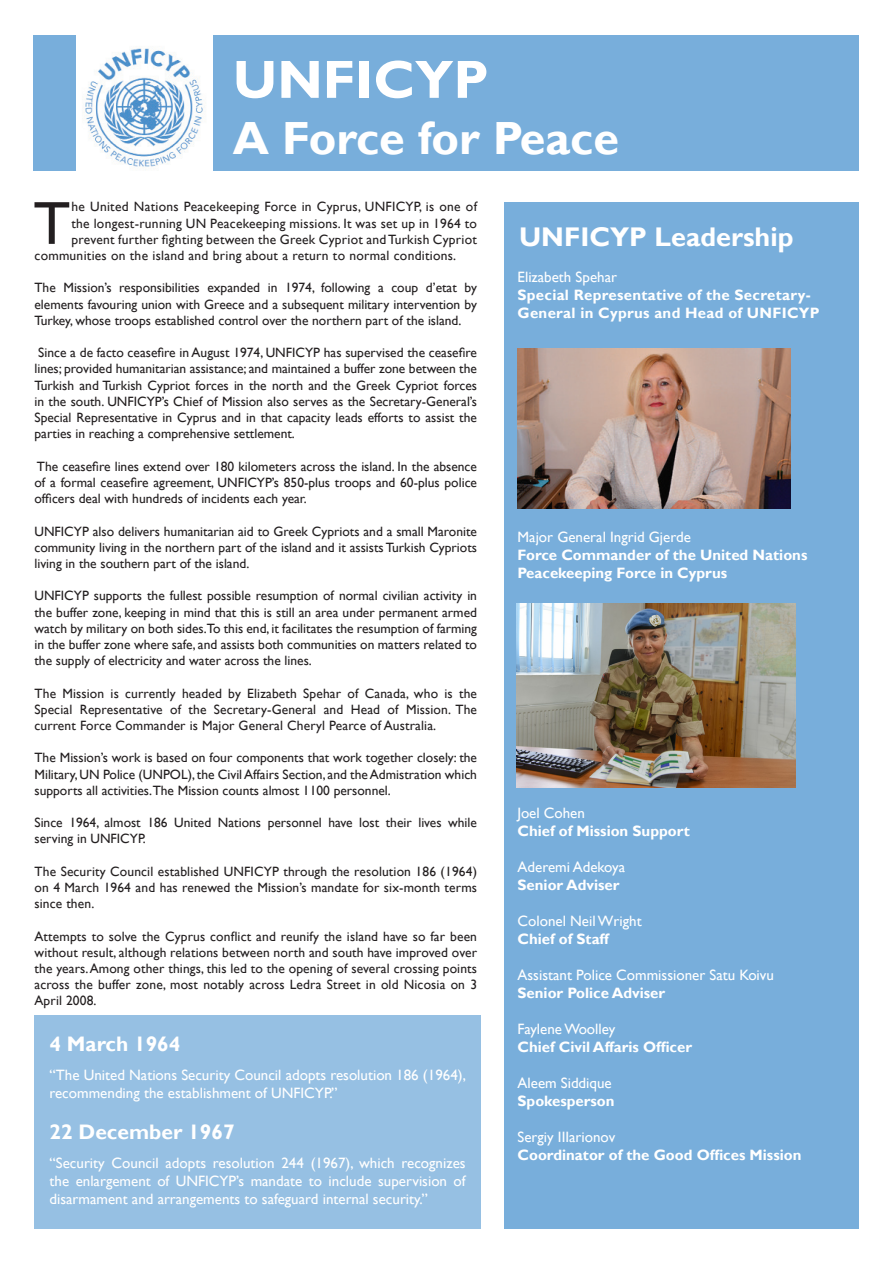
<style>
.page{position:relative;width:893px;height:1263px;background:#fff}
.page>*{position:absolute;margin:0;border:0;box-sizing:border-box;transform-origin:0 0}
.t1{font:61.05px "Gill Sans";color:#231f20}
.t2{font:700 54px "Gill Sans";color:#fff}
.t3{font:700 46.5px "Gill Sans";color:#fff}
.t4{font:700 27px "Gill Sans";color:#fff}
.t5{font:700 21px "Gill Sans";color:#fff}
.t6{font:15px/18px "Gill Sans";color:#fff}
.t7{font:700 15px/18px "Gill Sans";color:#fff}
.t8{font:700 15px "Gill Sans";letter-spacing:.02em;color:#fff}
.t9{font:13.5px/16.2px "Gill Sans";color:#231f20;text-align:justify}
.t10{font:13.5px "Gill Sans";letter-spacing:.02em;color:#231f20}
</style>
<div class="page">
<div style="left:33px;top:35px;width:825px;height:135px;background:#78aedb"></div>
<div style="left:34px;top:1015px;width:447px;height:214px;background:#96c0e3"></div>
<img style="left:76px;top:35px;width:137px;height:135px">
<div style="left:504px;top:202px;width:354px;height:1026px;background:#78aedb"></div>
<img style="left:518px;top:349px;width:272px;height:160px">
<img style="left:517px;top:604px;width:278px;height:183px">
<p class="t2" style="left:233px;top:47px;width:257px">UNFICYP</p>
<p class="t3" style="left:233px;top:110px;width:388px">A Force for Peace</p>
<p class="t1" style="left:33px;top:188px;width:38px">T</p>
<p class="t10" style="left:72px;top:199px;width:407px">he United Nations Peacekeeping Force in Cyprus, UNFICYP, is one of</p>
<p class="t10" style="left:72px;top:215px;width:407px">the longest-running UN Peacekeeping missions. It was set up in 1964 to</p>
<p class="t10" style="left:72px;top:231px;width:407px">prevent further fighting between the Greek Cypriot and Turkish Cypriot</p>
<p class="t10" style="left:34px;top:248px;width:423px">communities on the island and bring about a return to normal conditions.</p>
<p class="t9" style="left:34px;top:280px;width:444px">The Mission’s responsibilities expanded in 1974, following a coup d’etat by elements favouring union with Greece and a subsequent military intervention by Turkey, whose troops established control over the northern part of the island.</p>
<p class="t9" style="left:34px;top:345px;width:444px">Since a de facto ceasefire in August 1974, UNFICYP has supervised the ceasefire lines; provided humanitarian assistance; and maintained a buffer zone between the Turkish and Turkish Cypriot forces in the north and the Greek Cypriot forces in the south. UNFICYP’s Chief of Mission also serves as the Secretary-General’s Special Representative in Cyprus and in that capacity leads efforts to assist the parties in reaching a comprehensive settlement.</p>
<p class="t9" style="left:34px;top:458px;width:444px">The ceasefire lines extend over 180 kilometers across the island. In the absence of a formal ceasefire agreement, UNFICYP’s 850-plus troops and 60-plus police officers deal with hundreds of incidents each year.</p>
<p class="t9" style="left:34px;top:523px;width:444px">UNFICYP also delivers humanitarian aid to Greek Cypriots and a small Maronite community living in the northern part of the island and it assists Turkish Cypriots living in the southern part of the island.</p>
<p class="t9" style="left:34px;top:588px;width:444px">UNFICYP supports the fullest possible resumption of normal civilian activity in the buffer zone, keeping in mind that this is still an area under permanent armed watch by military on both sides.To this end, it facilitates the resumption of farming in the buffer zone where safe, and assists both communities on matters related to the supply of electricity and water across the lines.</p>
<p class="t9" style="left:34px;top:685px;width:444px">The Mission is currently headed by Elizabeth Spehar of Canada, who is the Special Representative of the Secretary-General and Head of Mission. The current Force Commander is Major General Cheryl Pearce of Australia.</p>
<p class="t9" style="left:34px;top:750px;width:444px">The Mission’s work is based on four components that work together closely: the Military, UN Police (UNPOL), the Civil Affairs Section, and the Admistration which supports all activities.The Mission counts almost 1100 personnel.</p>
<p class="t9" style="left:34px;top:815px;width:444px">Since 1964, almost 186 United Nations personnel have lost their lives while serving in UNFICYP.</p>
<p class="t9" style="left:34px;top:863px;width:444px">The Security Council established UNFICYP through the resolution 186 (1964) on 4 March 1964 and has renewed the Mission’s mandate for six-month terms since then.</p>
<p class="t9" style="left:34px;top:928px;width:444px">Attempts to solve the Cyprus conflict and reunify the island have so far been without result, although relations between north and south have improved over the years. Among other things, this led to the opening of several crossing points across the buffer zone, most notably across Ledra Street in old Nicosia on 3<br>April 2008.</p>
<h3 class="t5" style="left:50px;top:1031px;width:132px">4 March 1964</h3>
<p class="t6" style="left:50px;top:1066px;width:418px">“The United Nations Security Council adopts resolution 186 (1964), recommending the establishment of UNFICYP.”</p>
<h3 class="t5" style="left:50px;top:1119px;width:187px">22 December 1967</h3>
<p class="t6" style="left:50px;top:1154px;width:418px;text-align:justify">“Security Council adopts resolution 244 (1967), which recognizes the enlargement of UNFICYP’s mandate to include supervision of disarmament and arrangements to safeguard internal security.”</p>
<p class="t4" style="left:519px;top:221px;width:276px">UNFICYP Leadership</p>
<p class="t6" style="left:518px;top:268px;width:101px">Elizabeth Spehar</p>
<p class="t8" style="left:518px;top:286px;width:295px">Special Representative of the Secretary-</p>
<p class="t8" style="left:518px;top:304px;width:304px">General in Cyprus and Head of UNFICYP</p>
<p class="t6" style="left:518px;top:528px;width:175px">Major General Ingrid Gjerde</p>
<p class="t7" style="left:518px;top:547px;width:291px">Force Commander of the United Nations<br>Peacekeeping Force in Cyprus</p>
<p class="t6" style="left:518px;top:804px;width:69px">Joel Cohen</p>
<p class="t7" style="left:518px;top:822px;width:174px">Chief of Mission Support</p>
<p class="t6" style="left:518px;top:858px;width:109px">Aderemi Adekoya</p>
<p class="t7" style="left:518px;top:876px;width:104px">Senior Adviser</p>
<p class="t6" style="left:518px;top:912px;width:126px">Colonel Neil Wright</p>
<p class="t7" style="left:518px;top:930px;width:93px">Chief of Staff</p>
<p class="t6" style="left:518px;top:966px;width:258px">Assistant Police Commissioner Satu Koivu</p>
<p class="t7" style="left:518px;top:984px;width:149px">Senior Police Adviser</p>
<p class="t6" style="left:518px;top:1020px;width:99px">Faylene Woolley</p>
<p class="t7" style="left:518px;top:1038px;width:176px">Chief Civil Affaris Officer</p>
<p class="t6" style="left:518px;top:1074px;width:96px">Aleem Siddique</p>
<p class="t7" style="left:518px;top:1092px;width:99px">Spokesperson</p>
<p class="t6" style="left:518px;top:1128px;width:99px">Sergiy IIIarionov</p>
<p class="t7" style="left:518px;top:1146px;width:285px">Coordinator of the Good Offices Mission</p>
</div>
